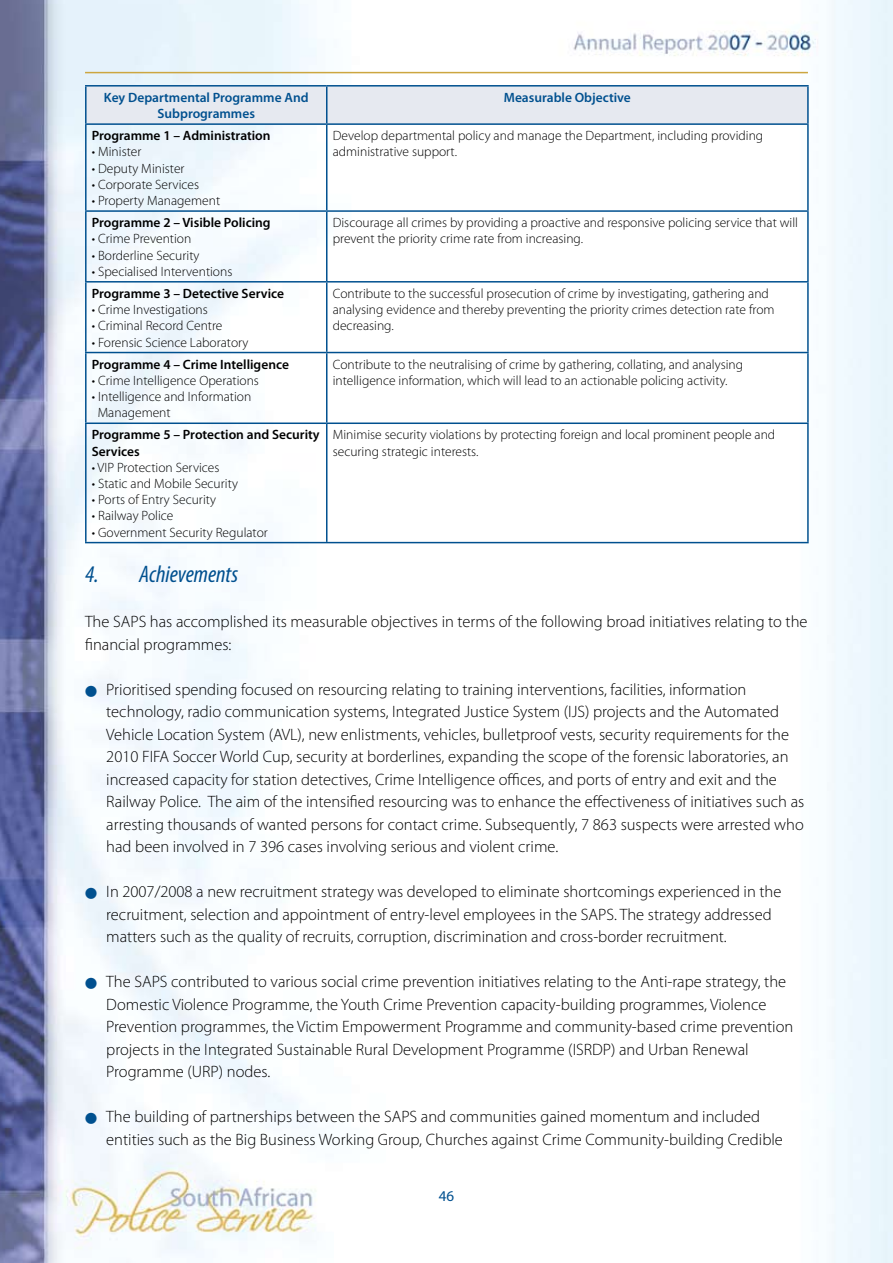
<style>
.page{position:relative;width:893px;height:1263px;background:#fff}
.page>*{position:absolute;margin:0;border:0;box-sizing:border-box;transform-origin:0 0}
.t1{font:italic condensed 24px "Myriad Pro";color:#00508f}
.t2{font:300 16.5px/22.5px "Myriad Pro";color:#000}
.t3{font:15px "Myriad";color:#00508f}
.t4{font:300 13.5px/16.2px "Myriad Pro";color:#000}
.t5{font:600 13.5px/16.2px "Myriad Pro";color:#000}
.t6{font:600 13.5px/16.2px "Myriad Pro";color:#00508f;text-align:center}
.s1{color:#00508f}
</style>
<div class="page">
<img style="left:0;top:0;width:893px;height:1263px">
<hr style="left:85px;top:72px;width:723px;height:1px;background:#cca640">
<div style="left:87px;top:87px;width:720px;height:36px;background:#e6e9f0"></div>
<hr style="left:85px;top:85px;width:242px;height:2px;background:#00508f">
<hr style="left:85px;top:87px;width:2px;height:36px;background:#00508f">
<hr style="left:327px;top:85px;width:482px;height:2px;background:#00508f">
<hr style="left:326px;top:87px;width:1px;height:36px;background:#00508f">
<hr style="left:807px;top:87px;width:2px;height:36px;background:#00508f">
<hr style="left:85px;top:123px;width:242px;height:2px;background:#00508f">
<hr style="left:85px;top:125px;width:2px;height:85px;background:#00508f">
<hr style="left:327px;top:123px;width:482px;height:2px;background:#00508f">
<hr style="left:326px;top:125px;width:1px;height:85px;background:#00508f">
<hr style="left:807px;top:125px;width:2px;height:85px;background:#00508f">
<hr style="left:85px;top:210px;width:242px;height:2px;background:#00508f">
<hr style="left:85px;top:212px;width:2px;height:69px;background:#00508f">
<hr style="left:327px;top:210px;width:482px;height:2px;background:#00508f">
<hr style="left:326px;top:212px;width:1px;height:69px;background:#00508f">
<hr style="left:807px;top:212px;width:2px;height:69px;background:#00508f">
<hr style="left:85px;top:281px;width:242px;height:2px;background:#00508f">
<hr style="left:85px;top:283px;width:2px;height:69px;background:#00508f">
<hr style="left:327px;top:281px;width:482px;height:2px;background:#00508f">
<hr style="left:326px;top:283px;width:1px;height:69px;background:#00508f">
<hr style="left:807px;top:283px;width:2px;height:69px;background:#00508f">
<hr style="left:85px;top:352px;width:242px;height:1px;background:#00508f">
<hr style="left:85px;top:353px;width:2px;height:69px;background:#00508f">
<hr style="left:327px;top:352px;width:482px;height:1px;background:#00508f">
<hr style="left:326px;top:353px;width:1px;height:69px;background:#00508f">
<hr style="left:807px;top:353px;width:2px;height:69px;background:#00508f">
<hr style="left:85px;top:422px;width:242px;height:2px;background:#00508f">
<hr style="left:85px;top:424px;width:2px;height:118px;background:#00508f">
<hr style="left:327px;top:422px;width:482px;height:2px;background:#00508f">
<hr style="left:326px;top:424px;width:1px;height:118px;background:#00508f">
<hr style="left:807px;top:424px;width:2px;height:118px;background:#00508f">
<hr style="left:85px;top:542px;width:724px;height:1px;background:#00508f">
<p class="t6" style="left:104px;top:89px;width:206px">Key Departmental Programme And<br>Subprogrammes</p>
<p class="t6" style="left:504px;top:89px;width:129px">Measurable Objective</p>
<p class="t5" style="left:92px;top:127px;width:180px">Programme 1 – Administration</p>
<p class="t4" style="left:92px;top:144px;width:51px">• Minister</p>
<p class="t4" style="left:92px;top:160px;width:94px">• Deputy Minister</p>
<p class="t4" style="left:92px;top:176px;width:109px">• Corporate Services</p>
<p class="t4" style="left:92px;top:192px;width:130px">• Property Management</p>
<p class="t4" style="left:333px;top:128px;width:432px">Develop departmental policy and manage the Department, including providing administrative support.</p>
<p class="t5" style="left:92px;top:214px;width:180px">Programme 2 – Visible Policing</p>
<p class="t4" style="left:92px;top:231px;width:101px">• Crime Prevention</p>
<p class="t4" style="left:92px;top:247px;width:109px">• Borderline Security</p>
<p class="t4" style="left:92px;top:263px;width:142px">• Specialised Interventions</p>
<p class="t5" style="left:92px;top:285px;width:194px">Programme 3 – Detective Service</p>
<p class="t4" style="left:92px;top:301px;width:118px">• Crime Investigations</p>
<p class="t4" style="left:92px;top:318px;width:132px">• Criminal Record Centre</p>
<p class="t4" style="left:92px;top:334px;width:158px">• Forensic Science Laboratory</p>
<p class="t5" style="left:92px;top:356px;width:199px">Programme 4 – Crime Intelligence</p>
<p class="t4" style="left:92px;top:372px;width:169px">• Crime Intelligence Operations</p>
<p class="t4" style="left:98px;top:388px;width:155px;text-indent:-6px">• Intelligence and Information<br>Management</p>
<p class="t5" style="left:92px;top:426px;width:229px">Programme 5 – Protection and Security<br>Services</p>
<p class="t4" style="left:92px;top:459px;width:129px">• VIP Protection Services</p>
<p class="t4" style="left:92px;top:475px;width:148px">• Static and Mobile Security</p>
<p class="t4" style="left:92px;top:491px;width:126px">• Ports of Entry Security</p>
<p class="t4" style="left:92px;top:508px;width:83px">• Railway Police</p>
<p class="t4" style="left:92px;top:524px;width:178px">• Government Security Regulator</p>
<p class="t4" style="left:333px;top:214px;width:467px">Discourage all crimes by providing a proactive and responsive policing service that will prevent the priority crime rate from increasing.</p>
<p class="t4" style="left:333px;top:285px;width:443px">Contribute to the successful prosecution of crime by investigating, gathering and analysing evidence and thereby preventing the priority crimes detection rate from decreasing.</p>
<p class="t4" style="left:333px;top:356px;width:412px">Contribute to the neutralising of crime by gathering, collating, and analysing intelligence information, which will lead to an actionable policing activity.</p>
<p class="t4" style="left:333px;top:427px;width:444px">Minimise security violations by protecting foreign and local prominent people and securing strategic interests.</p>
<h1 class="t1" style="left:85px;top:560px;width:155px">4. Achievements</h1>
<p class="t2" style="left:85px;top:610px;width:724px">The SAPS has accomplished its measurable objectives in terms of the following broad initiatives relating to the financial programmes:</p>
<p class="t2" style="left:106px;top:678px;width:699px;text-indent:-21px"><span class="s1">●</span> Prioritised spending focused on resourcing relating to training interventions, facilities, information technology, radio communication systems, Integrated Justice System (IJS) projects and the Automated Vehicle Location System (AVL), new enlistments, vehicles, bulletproof vests, security requirements for the 2010 FIFA Soccer World Cup, security at borderlines, expanding the scope of the forensic laboratories, an increased capacity for station detectives, Crime Intelligence offices, and ports of entry and exit and the Railway Police. The aim of the intensified resourcing was to enhance the effectiveness of initiatives such as arresting thousands of wanted persons for contact crime. Subsequently, 7 863 suspects were arrested who had been involved in 7 396 cases involving serious and violent crime.</p>
<p class="t2" style="left:106px;top:880px;width:677px;text-indent:-21px"><span class="s1">●</span> In 2007/2008 a new recruitment strategy was developed to eliminate shortcomings experienced in the recruitment, selection and appointment of entry-level employees in the SAPS. The strategy addressed matters such as the quality of recruits, corruption, discrimination and cross-border recruitment.</p>
<p class="t2" style="left:106px;top:970px;width:689px;text-indent:-21px"><span class="s1">●</span> The SAPS contributed to various social crime prevention initiatives relating to the Anti-rape strategy, the Domestic Violence Programme, the Youth Crime Prevention capacity-building programmes, Violence Prevention programmes, the Victim Empowerment Programme and community-based crime prevention projects in the Integrated Sustainable Rural Development Programme (ISRDP) and Urban Renewal Programme (URP) nodes.</p>
<p class="t2" style="left:106px;top:1105px;width:678px;text-indent:-21px"><span class="s1">●</span> The building of partnerships between the SAPS and communities gained momentum and included entities such as the Big Business Working Group, Churches against Crime Community-building Credible</p>
<p class="t3" style="left:439px;top:1188px;width:17px">46</p>
</div>
